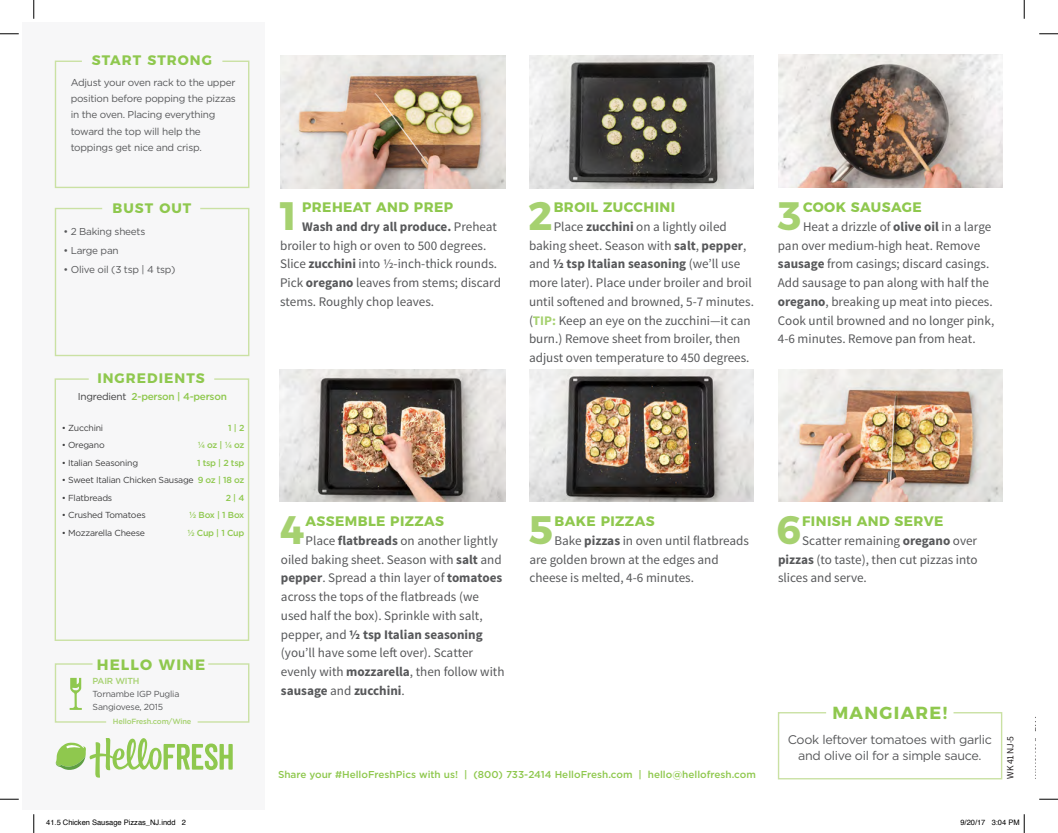
<style>
.page{position:relative;width:1058px;height:833px;background:#fff}
.page>*{position:absolute;margin:0;border:0;box-sizing:border-box;transform-origin:0 0}
.t1{font:700 39.62px "Montserrat";color:#a6d170}
.t2{font:700 17.5px "Montserrat";letter-spacing:.075em;color:#8fc84e}
.t3{font:700 15px "Montserrat";letter-spacing:.075em;color:#8fc84e}
.t4{font:700 13.75px "Montserrat";letter-spacing:.03em;color:#8fc84e}
.t5{font:700 13.75px "Montserrat";letter-spacing:.075em;color:#8fc84e}
.t6{font:13.12px/18.8px "Source Sans Pro";color:#57585a}
.t7{font:12.5px/16.8px "Gotham";letter-spacing:-.025em;color:#57585a;text-align:center}
.t8{font:10px/16.2px "Gotham";letter-spacing:-.025em;color:#57585a}
.t9{font:500 10px "Gotham";color:#8fc84e}
.t10{font:500 10px "Gotham";letter-spacing:-.025em;color:#8fc84e}
.t11{font:9.62px "Source Sans Pro";letter-spacing:-.025em;color:#231f20}
.t12{font:8.75px "Gotham";letter-spacing:-.025em;color:#3e3e3f}
.t13{font:500 8.75px/17.5px "Gotham";letter-spacing:-.025em;color:#8fc84e;text-align:justify}
.t14{font:8.75px/12.5px "Gotham";letter-spacing:-.025em;color:#57585a}
.t15{font:500 8.75px "Gotham";letter-spacing:-.025em;color:#a6d170}
.t16{font:7.5px "Helvetica";color:#000}
.t17{font:500 7.5px "Gotham";letter-spacing:-.025em;color:#a6d170}
.s1{font-weight:400;color:#3e3e3f}
.s2{font-weight:500;color:#8fc84e}
.s3{font-weight:700}
.s4{font-weight:700;color:#a6d170}
</style>
<div class="page">
<div style="left:23px;top:23px;width:242px;height:787px;background:#f7f7f8"></div>
<img style="left:281px;top:55px;width:224px;height:133px">
<img style="left:529px;top:55px;width:225px;height:133px">
<img style="left:529px;top:369px;width:224px;height:133px">
<img style="left:280px;top:369px;width:225px;height:133px">
<img style="left:778px;top:55px;width:224px;height:132px">
<img style="left:778px;top:369px;width:224px;height:133px">
<svg style="left:54px;top:207px;width:196px;height:150px"></svg>
<svg style="left:54px;top:378px;width:196px;height:263px"></svg>
<svg style="left:54px;top:60px;width:196px;height:128px"></svg>
<svg style="left:54px;top:663px;width:53px;height:60px"></svg>
<svg style="left:197px;top:663px;width:53px;height:60px"></svg>
<svg style="left:56px;top:738px;width:177px;height:39px"></svg>
<svg style="left:777px;top:712px;width:226px;height:68px"></svg>
<svg style="left:0;top:33px;width:19px;height:2px"></svg>
<svg style="left:1039px;top:33px;width:19px;height:2px"></svg>
<svg style="left:0;top:798px;width:19px;height:2px"></svg>
<svg style="left:1039px;top:798px;width:19px;height:2px"></svg>
<svg style="left:33px;top:0;width:2px;height:19px"></svg>
<svg style="left:33px;top:814px;width:2px;height:19px"></svg>
<svg style="left:1023px;top:0;width:2px;height:19px"></svg>
<svg style="left:1023px;top:814px;width:2px;height:19px"></svg>
<p class="t5" style="left:92px;top:49px;width:122px">START STRONG</p>
<p class="t8" style="left:71px;top:74px;width:167px">Adjust your oven rack to the upper position before popping the pizzas in the oven. Placing everything toward the top will help the toppings get nice and crisp.</p>
<p class="t4" style="left:112px;top:196px;width:80px">BUST OUT</p>
<p class="t8" style="left:63px;top:223px;width:83px">• 2 Baking sheets</p>
<p class="t8" style="left:63px;top:242px;width:57px">• Large pan</p>
<p class="t8" style="left:63px;top:261px;width:113px">• Olive oil (3 tsp | 4 tsp)</p>
<p class="t5" style="left:97px;top:366px;width:109px">INGREDIENTS</p>
<p class="t10" style="left:78px;top:390px;width:151px"><span class="s1">Ingredient</span> 2-person | 4-person</p>
<p class="t13" style="left:197px;top:419px;width:49px;text-indent:31px">1 | 2 ¼ oz | ¼ oz 1 tsp | 2 tsp</p>
<p class="t13" style="left:187px;top:489px;width:58px;text-indent:38px">2 | 4 ½ Box | 1 Box ½ Cup | 1 Cup</p>
<p class="t12" style="left:62px;top:422px;width:43px">• Zucchini</p>
<p class="t12" style="left:62px;top:439px;width:44px">• Oregano</p>
<p class="t12" style="left:62px;top:457px;width:78px">• Italian Seasoning</p>
<p class="t12" style="left:62px;top:474px;width:184px">• Sweet Italian Chicken Sausage <span class="s2">9 oz | 18 oz</span></p>
<p class="t12" style="left:62px;top:492px;width:52px">• Flatbreads</p>
<p class="t12" style="left:62px;top:509px;width:85px">• Crushed Tomatoes</p>
<p class="t12" style="left:62px;top:527px;width:85px">• Mozzarella Cheese</p>
<p class="t3" style="left:97px;top:652px;width:110px">HELLO WINE</p>
<p class="t15" style="left:93px;top:675px;width:48px">PAIR WITH</p>
<p class="t17" style="left:113px;top:716px;width:80px">HelloFresh.com/Wine</p>
<p class="t14" style="left:93px;top:687px;width:88px">Tornambe IGP Puglia<br>Sangiovese, 2015</p>
<h1 class="t1" style="left:276px;top:183px;width:26px">1</h1>
<p class="t4" style="left:302px;top:196px;width:152px">PREHEAT AND PREP</p>
<p class="t6" style="left:280px;top:217px;width:222px;text-indent:22px"><span class="s3">Wash and dry all produce.</span> Preheat broiler to high or oven to 500 degrees.<br>Slice <span class="s3">zucchini</span> into ½-inch-thick rounds.<br>Pick <span class="s3">oregano</span> leaves from stems; discard stems. Roughly chop leaves.</p>
<h1 class="t1" style="left:528px;top:183px;width:26px">2</h1>
<p class="t4" style="left:553px;top:196px;width:123px">BROIL ZUCCHINI</p>
<p class="t6" style="left:529px;top:217px;width:226px;text-indent:25px">Place <span class="s3">zucchini</span> on a lightly oiled baking sheet. Season with <span class="s3">salt</span>, <span class="s3">pepper</span>, and <span class="s3">½ tsp Italian seasoning</span> (we’ll use more later). Place under broiler and broil until softened and browned, 5-7 minutes. (<span class="s4">TIP:</span> Keep an eye on the zucchini—it can burn.) Remove sheet from broiler, then adjust oven temperature to 450 degrees.</p>
<h1 class="t1" style="left:777px;top:183px;width:24px">3</h1>
<p class="t4" style="left:803px;top:196px;width:120px">COOK SAUSAGE</p>
<p class="t6" style="left:778px;top:217px;width:218px;text-indent:25px">Heat a drizzle of <span class="s3">olive oil</span> in a large pan over medium-high heat. Remove <span class="s3">sausage</span> from casings; discard casings.<br>Add sausage to pan along with half the <span class="s3">oregano</span>, breaking up meat into pieces.<br>Cook until browned and no longer pink, 4-6 minutes. Remove pan from heat.</p>
<h1 class="t1" style="left:280px;top:497px;width:26px">4</h1>
<p class="t4" style="left:305px;top:509px;width:140px">ASSEMBLE PIZZAS</p>
<p class="t6" style="left:281px;top:531px;width:225px;text-indent:25px">Place <span class="s3">flatbreads</span> on another lightly oiled baking sheet. Season with <span class="s3">salt</span> and <span class="s3">pepper</span>. Spread a thin layer of <span class="s3">tomatoes </span>across the tops of the flatbreads (we used half the box). Sprinkle with salt, pepper, and <span class="s3">½ tsp Italian seasoning </span>(you’ll have some left over). Scatter evenly with <span class="s3">mozzarella</span>, then follow with <span class="s3">sausage</span> and <span class="s3">zucchini</span>.</p>
<h1 class="t1" style="left:529px;top:497px;width:26px">5</h1>
<p class="t4" style="left:554px;top:509px;width:102px">BAKE PIZZAS</p>
<p class="t6" style="left:529px;top:531px;width:221px;text-indent:25px">Bake <span class="s3">pizzas</span> in oven until flatbreads are golden brown at the edges and cheese is melted, 4-6 minutes.</p>
<h1 class="t1" style="left:776px;top:497px;width:26px">6</h1>
<p class="t4" style="left:802px;top:509px;width:143px">FINISH AND SERVE</p>
<p class="t6" style="left:778px;top:531px;width:201px;text-align:justify;text-indent:24px">Scatter remaining <span class="s3">oregano</span> over <span class="s3">pizzas</span> (to taste), then cut pizzas into slices and serve.</p>
<h2 class="t2" style="left:832px;top:698px;width:116px">MANGIARE!</h2>
<p class="t9" style="left:278px;top:767px;width:479px">Share your #HelloFreshPics with us! | (800) 733-2414 HelloFresh.com | hello@hellofresh.com</p>
<p class="t7" style="left:787px;top:730px;width:206px">Cook leftover tomatoes with garlic and olive oil for a simple sauce.</p>
<p class="t11" style="left:1004px;top:778px;width:44px;rotate:-90deg">WK 41 NJ-5</p>
<p class="t16" style="left:46px;top:817px;width:141px">41.5 Chicken Sausage Pizzas_NJ.indd 2</p>
<p class="t16" style="left:960px;top:817px;width:61px">9/20/17 3:04 PM</p>
<p class="t11" style="left:1032px;top:778px;width:64px;rotate:-90deg">WK XX XX-5_FAM</p>
</div>
